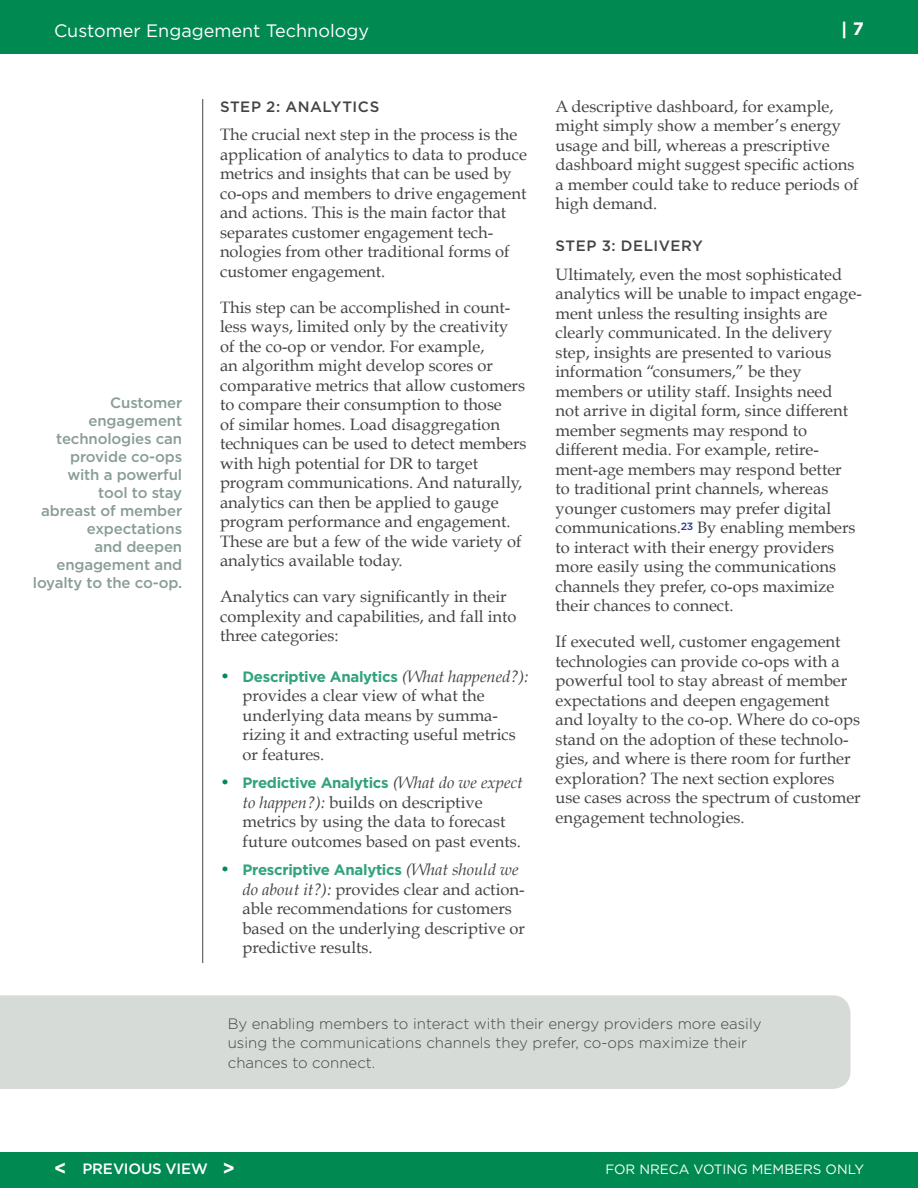
<style>
.page{position:relative;width:918px;height:1188px;background:#fff}
.page>*{position:absolute;margin:0;border:0;box-sizing:border-box;transform-origin:0 0}
.t1{font:18px "Gotham";color:#fff}
.t2{font:700 18px "Gotham";color:#fff}
.t3{font:16.5px/19.5px "Book Antiqua";color:#434444}
.t4{font:300 15px/19.5px "Gotham";color:#434444}
.t5{font:500 15px/18px "Gotham";letter-spacing:-.01em;color:#899d97;text-align:right}
.t6{font:700 15px "Gotham";letter-spacing:-.02em;color:#32a37b}
.t7{font:500 15px "Gotham";letter-spacing:.035em;color:#434444}
.t8{font:500 15px "Gotham";letter-spacing:-.01em;color:#fff}
.t9{font:13.5px "Gotham";color:#fff}
.s1{font-family:"Book Antiqua";font-weight:400;font-size:16.5px;color:#008a52}
.s2{font-family:"Book Antiqua";font-weight:400;font-style:italic;font-size:16.5px;color:#434444}
.s3{font-style:italic}
.s4{font-weight:700;font-size:19.5px}
</style>
<div class="page">
<div style="left:0;top:0;width:918px;height:54px;background:#008a52"></div>
<div style="left:0;top:1152px;width:918px;height:36px;background:#008a52"></div>
<hr style="left:202px;top:99px;width:1px;height:864px;background:#434444">
<div style="left:0;top:995px;width:850px;height:94px;background:#d7dbd8"></div>
<p class="t1" style="left:54px;top:19px;width:316px">Customer Engagement Technology</p>
<p class="t2" style="left:841px;top:17px;width:24px">| 7</p>
<p class="t5" style="left:33px;top:394px;width:151px">Customer engagement technologies can provide co-ops<br>with a powerful<br>tool to stay<br>abreast of member expectations<br>and deepen engagement and loyalty to the co-op.</p>
<p class="t7" style="left:220px;top:97px;width:161px">STEP 2: ANALYTICS</p>
<p class="t3" style="left:220px;top:125px;width:309px">The crucial next step in the process is the application of analytics to data to produce metrics and insights that can be used by co-ops and members to drive engagement and actions. This is the main factor that separates customer engagement tech&shy;nologies from other traditional forms of customer engagement.</p>
<p class="t3" style="left:220px;top:297px;width:308px">This step can be accomplished in count&shy;less ways, limited only by the creativity of the co-op or vendor. For example,<br>an algorithm might develop scores or comparative metrics that allow customers to compare their consumption to those<br>of similar homes. Load disaggregation techniques can be used to detect members with high potential for DR to target program communications. And naturally, analytics can then be applied to gauge program performance and engagement.<br>These are but a few of the wide variety of analytics available today.</p>
<p class="t3" style="left:220px;top:587px;width:298px">Analytics can vary significantly in their complexity and capabilities, and fall into three categories:</p>
<p class="t6" style="left:220px;top:666px;width:310px"><span class="s1">•</span> Descriptive Analytics <span class="s2">(What happened?):</span></p>
<p class="t3" style="left:243px;top:686px;width:275px">provides a clear view of what the underlying data means by summa&shy;rizing it and extracting useful metrics or features.</p>
<p class="t6" style="left:220px;top:773px;width:304px"><span class="s1">•</span> Predictive Analytics <span class="s2">(What do we expect</span></p>
<p class="t3" style="left:243px;top:792px;width:280px"><span class="s3">to happen?):</span> builds on descriptive metrics by using the data to forecast future outcomes based on past events.</p>
<p class="t6" style="left:220px;top:860px;width:300px"><span class="s1">•</span> Prescriptive Analytics <span class="s2">(What should we</span></p>
<p class="t3" style="left:243px;top:879px;width:284px"><span class="s3">do about it?):</span> provides clear and action&shy;able recommendations for customers based on the underlying descriptive or predictive results.</p>
<p class="t3" style="left:556px;top:96px;width:305px">A descriptive dashboard, for example, might simply show a member’s energy usage and bill, whereas a prescriptive dashboard might suggest specific actions a member could take to reduce periods of high demand.</p>
<p class="t7" style="left:556px;top:236px;width:149px">STEP 3: DELIVERY</p>
<p class="t3" style="left:556px;top:264px;width:308px">Ultimately, even the most sophisticated analytics will be unable to impact engage&shy;ment unless the resulting insights are clearly communicated. In the delivery step, insights are presented to various information “consumers,” be they members or utility staff. Insights need<br>not arrive in digital form, since different member segments may respond to different media. For example, retire&shy;ment-age members may respond better<br>to traditional print channels, whereas younger customers may prefer digital communications.<sup>23</sup> By enabling members to interact with their energy providers more easily using the communications channels they prefer, co-ops maximize their chances to connect.</p>
<p class="t3" style="left:556px;top:632px;width:307px">If executed well, customer engagement technologies can provide co-ops with a powerful tool to stay abreast of member expectations and deepen engagement and loyalty to the co-op. Where do co-ops stand on the adoption of these technolo&shy;gies, and where is there room for further exploration? The next section explores use cases across the spectrum of customer engagement technologies.</p>
<p class="t4" style="left:228px;top:1014px;width:535px">By enabling members to interact with their energy providers more easily using the communications channels they prefer, co-ops maximize their chances to connect.</p>
<p class="t8" style="left:54px;top:1159px;width:182px"><span class="s4">&lt;</span> PREVIOUS VIEW <span class="s4">&gt;</span></p>
<p class="t9" style="left:605px;top:1160px;width:260px">FOR NRECA VOTING MEMBERS ONLY</p>
</div>
